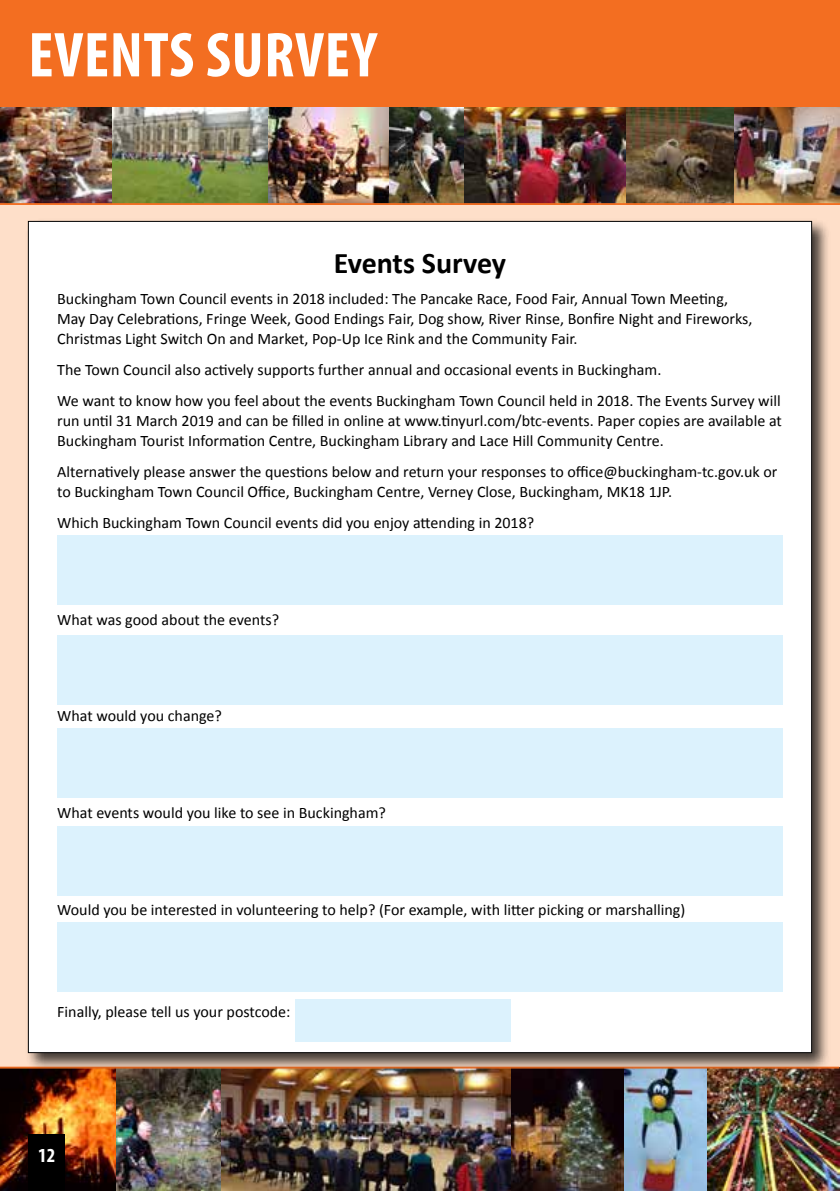
<style>
.page{position:relative;width:840px;height:1191px;background:#fff}
.page>*{position:absolute;margin:0;border:0;box-sizing:border-box;transform-origin:0 0}
.t1{font:700 condensed 64px "Myriad Pro";letter-spacing:.01em;color:#fff}
.t2{font:700 30px "Calibri";letter-spacing:-.005em;color:#000}
.t3{font:700 condensed 20px "Myriad Pro";color:#fff}
.t4{font:16px/20px "Calibri";color:#000}
</style>
<div class="page">
<div style="left:0;top:194px;width:838px;height:914px;background:#fedfc9"></div>
<img style="left:623px;top:1072px;width:84px;height:119px">
<img style="left:0;top:1068px;width:117px;height:123px">
<div style="left:28px;top:1134px;width:37px;height:57px;background:#000"></div>
<img style="left:0;top:106px;width:269px;height:97px">
<img style="left:463px;top:106px;width:268px;height:97px">
<img style="left:388px;top:106px;width:75px;height:97px">
<img style="left:707px;top:1068px;width:131px;height:123px">
<img style="left:224px;top:1072px;width:399px;height:119px">
<img style="left:269px;top:107px;width:119px;height:96px">
<img style="left:731px;top:106px;width:108px;height:97px">
<img style="left:117px;top:1072px;width:107px;height:119px">
<div style="left:0;top:0;width:839px;height:106px;background:#f36e21"></div>
<hr style="left:0;top:203px;width:839px;height:2px;background:#f36e21">
<hr style="left:0;top:1066px;width:838px;height:2px;background:#f36e21">
<div style="left:25px;top:218px;width:805px;height:854px;background:#000;opacity:.75"></div>
<div style="left:28px;top:221px;width:783px;height:831px;background:#fff"></div>
<div style="left:57px;top:535px;width:725px;height:70px;background:#dcf2fd"></div>
<div style="left:57px;top:635px;width:725px;height:69px;background:#dcf2fd"></div>
<div style="left:57px;top:728px;width:725px;height:70px;background:#dcf2fd"></div>
<div style="left:57px;top:826px;width:725px;height:70px;background:#dcf2fd"></div>
<div style="left:57px;top:922px;width:725px;height:70px;background:#dcf2fd"></div>
<div style="left:295px;top:998px;width:215px;height:43px;background:#dcf2fd"></div>
<h1 class="t1" style="left:28px;top:20px;width:350px">EVENTS SURVEY</h1>
<h2 class="t2" style="left:334px;top:244px;width:174px">Events Survey</h2>
<p class="t4" style="left:57px;top:288px;width:696px">Buckingham Town Council events in 2018 included: The Pancake Race, Food Fair, Annual Town Meeting,<br>May Day Celebrations, Fringe Week, Good Endings Fair, Dog show, River Rinse, Bonfire Night and Fireworks,<br>Christmas Light Switch On and Market, Pop-Up Ice Rink and the Community Fair.</p>
<p class="t4" style="left:57px;top:354px;width:724px;line-height:31px">The Town Council also actively supports further annual and occasional events in Buckingham.<br>We want to know how you feel about the events Buckingham Town Council held in 2018. The Events Survey will</p>
<p class="t4" style="left:57px;top:410px;width:725px">run until 31 March 2019 and can be filled in online at www.tinyurl.com/btc-events. Paper copies are available at<br>Buckingham Tourist Information Centre, Buckingham Library and Lace Hill Community Centre.</p>
<p class="t4" style="left:57px;top:461px;width:721px">Alternatively please answer the questions below and return your responses to office@buckingham-tc.gov.uk or to Buckingham Town Council Office, Buckingham Centre, Verney Close, Buckingham, MK18 1JP.</p>
<p class="t4" style="left:57px;top:512px;width:478px">Which Buckingham Town Council events did you enjoy attending in 2018?</p>
<p class="t4" style="left:57px;top:609px;width:223px">What was good about the events?</p>
<p class="t4" style="left:57px;top:706px;width:166px">What would you change?</p>
<p class="t4" style="left:57px;top:802px;width:330px">What events would you like to see in Buckingham?</p>
<p class="t4" style="left:57px;top:899px;width:629px">Would you be interested in volunteering to help? (For example, with litter picking or marshalling)</p>
<p class="t4" style="left:57px;top:1001px;width:234px">Finally, please tell us your postcode:</p>
<p class="t3" style="left:38px;top:1144px;width:19px">12</p>
</div>
